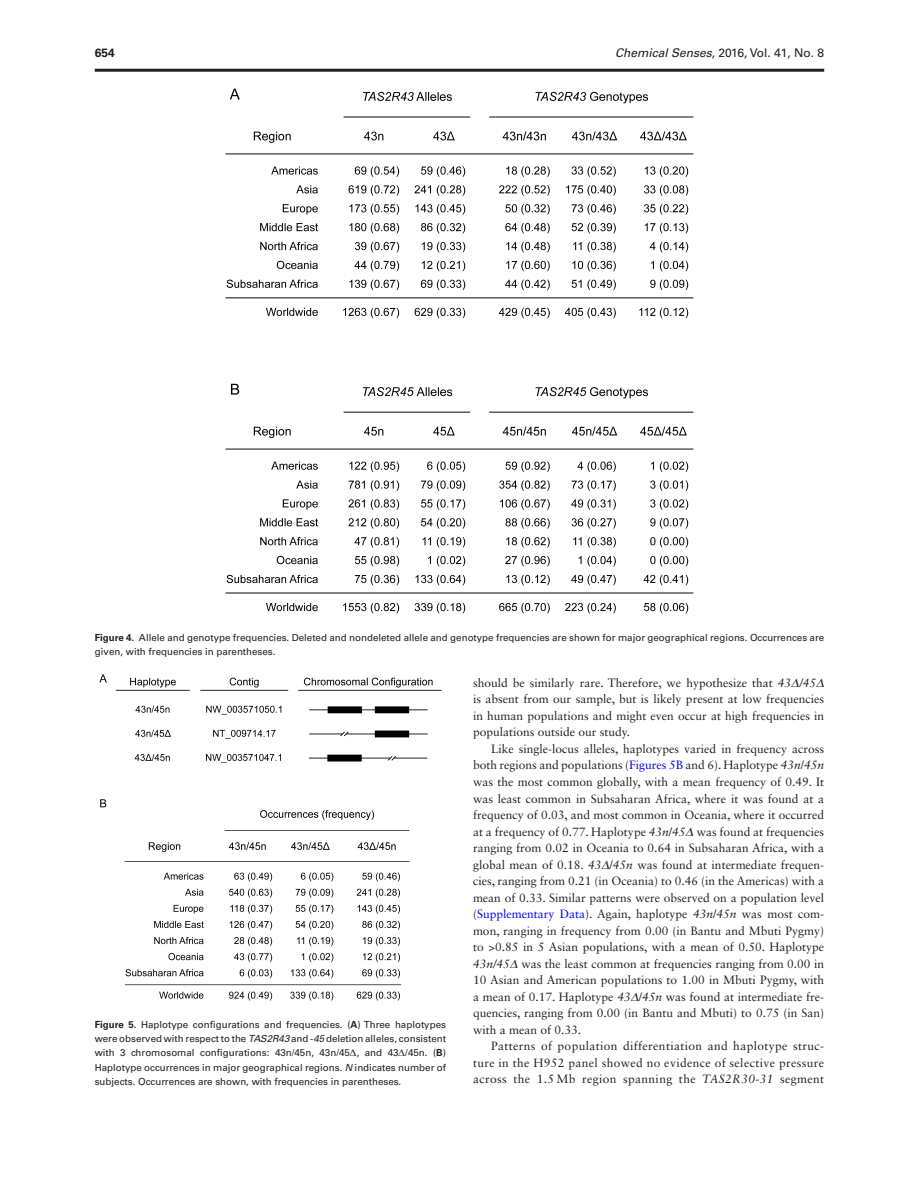
<style>
.page{position:relative;width:919px;height:1187px;background:#fff}
.page>*{position:absolute;margin:0;border:0;box-sizing:border-box;transform-origin:0 0}
.t1{font:12px/16.5px "Sabon LT Std";color:#231f20;text-align:justify}
.t2{font:12px "Univers LT Std";color:#231f20}
.t3{font:700 12px "Univers LT Std";color:#231f20}
.t4{font:9.75px/14.2px "Univers LT Std";color:#231f20;text-align:justify}
.s1{font-style:italic}
.s2{font-weight:700}
.s3{font-family:"Gandhari Unicode"}
.s4{font-family:"Gandhari Unicode";font-style:italic}
.s5{color:#00f}
</style>
<div class="page">
<img style="left:99px;top:674px;width:342px;height:326px">
<img style="left:225px;top:88px;width:468px;height:525px">
<hr style="left:95px;top:69px;width:729px;height:3px;background:#231f20">
<p class="t3" style="left:95px;top:45px;width:22px">654</p>
<p class="t2" style="left:615px;top:45px;width:210px"><span class="s1">Chemical Senses</span>, 2016, Vol. 41, No. 8</p>
<p class="t4" style="left:95px;top:630px;width:731px"><span class="s2">Figure 4.</span> Allele and genotype frequencies. Deleted and nondeleted allele and genotype frequencies are shown for major geographical regions. Occurrences are given, with frequencies in parentheses.</p>
<p class="t4" style="left:95px;top:1017px;width:353px"><span class="s2">Figure 5.</span> Haplotype configurations and frequencies. (<span class="s2">A</span>) Three haplotypes were observed with respect to the <span class="s1">TAS2R43</span> and -<span class="s1">45</span> deletion alleles, consistent with 3 chromosomal configurations: 43n/45n, 43n/45<span class="s3">Δ</span>, and 43<span class="s3">Δ</span>/45n. (<span class="s2">B</span>)<br>Haplotype occurrences in major geographical regions. <span class="s1">N</span> indicates number of subjects. Occurrences are shown, with frequencies in parentheses.</p>
<p class="t1" style="left:473px;top:674px;width:353px">should be similarly rare. Therefore, we hypothesize that <span class="s1">43</span><span class="s4">Δ</span><span class="s1">/45</span><span class="s4">Δ </span>is absent from our sample, but is likely present at low frequencies in human populations and might even occur at high frequencies in populations outside our study.</p>
<p class="t1" style="left:473px;top:740px;width:353px;text-indent:18px">Like single-locus alleles, haplotypes varied in frequency across both regions and populations (<span class="s5">Figures 5B</span> and 6). Haplotype <span class="s1">43n</span>/<span class="s1">45n </span>was the most common globally, with a mean frequency of 0.49. It was least common in Subsaharan Africa, where it was found at a frequency of 0.03, and most common in Oceania, where it occurred at a frequency of 0.77. Haplotype <span class="s1">43n</span>/<span class="s1">45</span><span class="s4">Δ</span> was found at frequencies ranging from 0.02 in Oceania to 0.64 in Subsaharan Africa, with a global mean of 0.18. <span class="s1">43</span><span class="s4">Δ</span>/<span class="s1">45n</span> was found at intermediate frequen&shy;cies, ranging from 0.21 (in Oceania) to 0.46 (in the Americas) with a mean of 0.33. Similar patterns were observed on a population level (<span class="s5">Supplementary Data</span>). Again, haplotype <span class="s1">43n</span>/<span class="s1">45n</span> was most com&shy;mon, ranging in frequency from 0.00 (in Bantu and Mbuti Pygmy) to &gt;0.85 in 5 Asian populations, with a mean of 0.50. Haplotype <span class="s1">43n/45</span><span class="s4">Δ</span> was the least common at frequencies ranging from 0.00 in 10 Asian and American populations to 1.00 in Mbuti Pygmy, with a mean of 0.17. Haplotype <span class="s1">43</span><span class="s4">Δ</span>/<span class="s1">45n</span> was found at intermediate fre&shy;quencies, ranging from 0.00 (in Bantu and Mbuti) to 0.75 (in San) with a mean of 0.33.</p>
<p class="t1" style="left:473px;top:1037px;width:353px;text-indent:18px">Patterns of population differentiation and haplotype struc&shy;ture in the H952 panel showed no evidence of selective pressure across the 1.5 Mb region spanning the <span class="s1">TAS2R30-31</span> segment</p>
</div>
